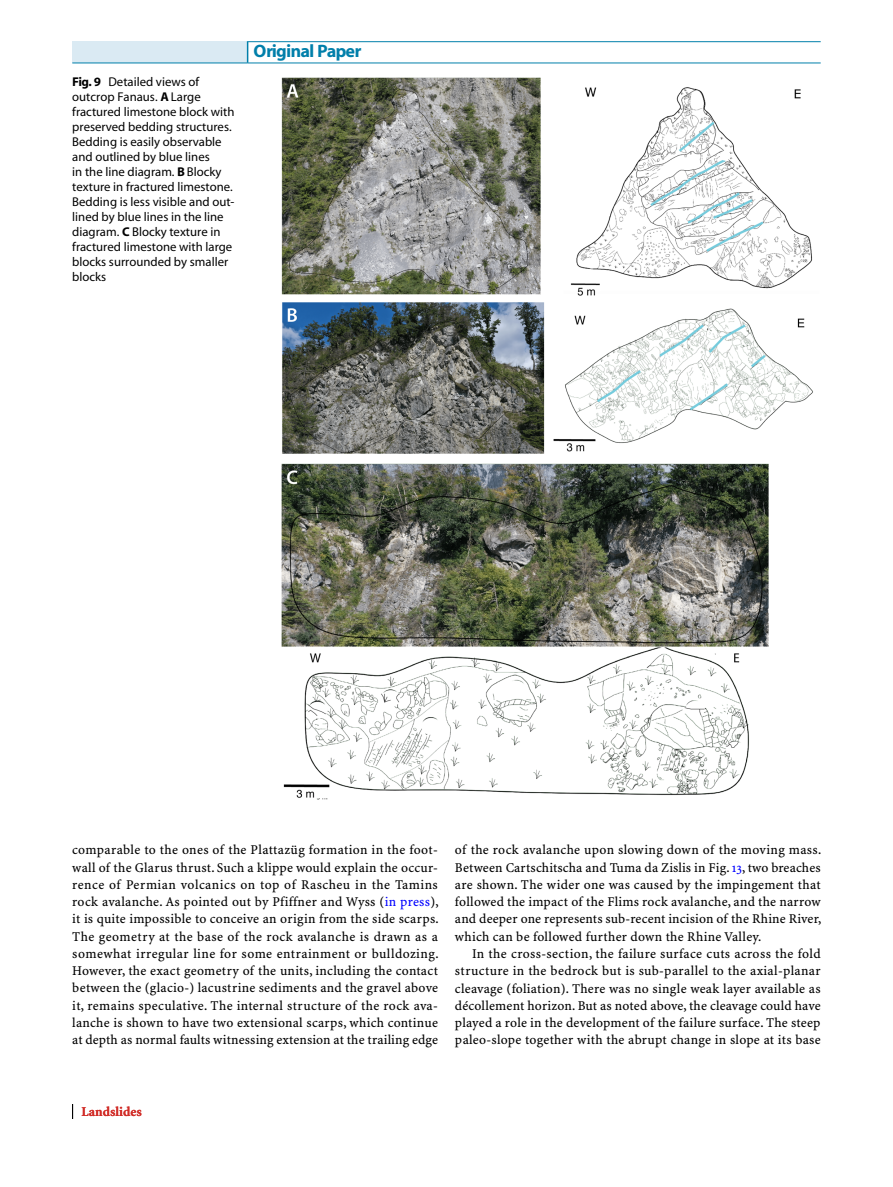
<style>
.page{position:relative;width:893px;height:1187px;background:#fff}
.page>*{position:absolute;margin:0;border:0;box-sizing:border-box;transform-origin:0 0}
.t1{font:700 18px "S Myriad";color:#007faa}
.t2{font:13.5px/17.2px "S Minion Plus";letter-spacing:.015em;color:#000;text-align:justify}
.t3{font:13.5px "S Minion Plus Bold 3";color:#d12d28}
.t4{font:12.75px/15px "S Myriad";color:#000}
.s1{font-weight:700}
.s2{color:#00f}
</style>
<div class="page">
<div style="left:72px;top:42px;width:176px;height:21px;background:#daeaf3"></div>
<svg style="left:247px;top:42px;width:1px;height:21px"></svg>
<hr style="left:72px;top:63px;width:176px;height:1px;background:#007faa">
<hr style="left:247px;top:41px;width:574px;height:1px;background:#007faa">
<hr style="left:248px;top:63px;width:573px;height:1px;background:#007faa">
<svg style="left:72px;top:1104px;width:1px;height:14px"></svg>
<img style="left:281px;top:77px;width:532px;height:723px">
<p class="t4" style="left:72px;top:75px;width:164px"><span class="s1">Fig. 9</span> Detailed views of outcrop Fanaus. <span class="s1">A</span> Large fractured limestone block with preserved bedding structures.<br>Bedding is easily observable and outlined by blue lines<br>in the line diagram. <span class="s1">B</span> Blocky texture in fractured limestone.<br>Bedding is less visible and out&shy;lined by blue lines in the line diagram. <span class="s1">C</span> Blocky texture in fractured limestone with large blocks surrounded by smaller blocks</p>
<h1 class="t1" style="left:254px;top:42px;width:108px">Original Paper</h1>
<p class="t2" style="left:72px;top:841px;width:368px">comparable to the ones of the Plattazüg formation in the foot&shy;wall of the Glarus thrust. Such a klippe would explain the occur&shy;rence of Permian volcanics on top of Rascheu in the Tamins rock avalanche. As pointed out by Pfiffner and Wyss (<span class="s2">in press</span>), it is quite impossible to conceive an origin from the side scarps.<br>The geometry at the base of the rock avalanche is drawn as a somewhat irregular line for some entrainment or bulldozing.<br>However, the exact geometry of the units, including the contact between the (glacio-) lacustrine sediments and the gravel above it, remains speculative. The internal structure of the rock ava&shy;lanche is shown to have two extensional scarps, which continue at depth as normal faults witnessing extension at the trailing edge</p>
<p class="t2" style="left:455px;top:841px;width:368px">of the rock avalanche upon slowing down of the moving mass.<br>Between Cartschitscha and Tuma da Zislis in Fig.<span class="s2">13</span>, two breaches are shown. The wider one was caused by the impingement that followed the impact of the Flims rock avalanche, and the narrow and deeper one represents sub-recent incision of the Rhine River, which can be followed further down the Rhine Valley.</p>
<p class="t2" style="left:455px;top:945px;width:367px;text-indent:17px">In the cross-section, the failure surface cuts across the fold structure in the bedrock but is sub-parallel to the axial-planar cleavage (foliation). There was no single weak layer available as décollement horizon. But as noted above, the cleavage could have played a role in the development of the failure surface. The steep paleo-slope together with the abrupt change in slope at its base</p>
<p class="t3" style="left:81px;top:1103px;width:62px">Landslides</p>
</div>
